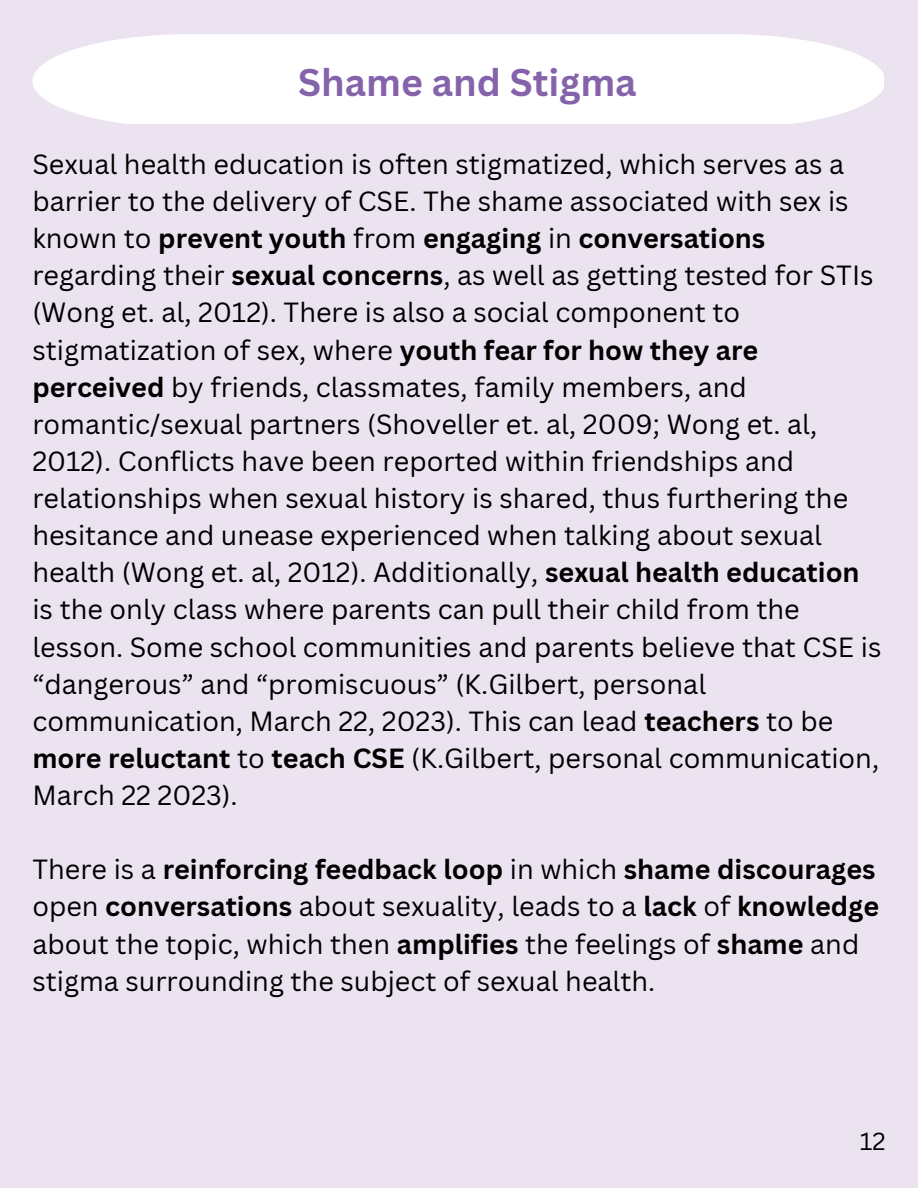
<style>
.page{position:relative;width:918px;height:1188px;background:#ece3f1}
.page>*{position:absolute;margin:0;border:0;box-sizing:border-box;transform-origin:0 0}
.t1{font:700 37.5px "Canva Sans";color:#8563ab}
.t2{font:27px/37.2px "Canva Sans";color:#000}
.t3{font:24px "Canva Sans";color:#000}
.s1{font-weight:700}
</style>
<div class="page">
<svg style="left:32px;top:34px;width:852px;height:89px;fill:#fff"></svg>
<h1 class="t1" style="left:298px;top:56px;width:340px">Shame and Stigma</h1>
<p class="t2" style="left:32px;top:145px;width:851px">Sexual health education is often stigmatized, which serves as a barrier to the delivery of CSE. The shame associated with sex is known to <span class="s1">prevent youth</span> from <span class="s1">engaging</span> in <span class="s1">conversations </span>regarding their <span class="s1">sexual concerns</span>, as well as getting tested for STIs (Wong et. al, 2012). There is also a social component to stigmatization of sex, where <span class="s1">youth fear for how they are perceived</span> by friends, classmates, family members, and romantic/sexual partners (Shoveller et. al, 2009; Wong et. al, 2012). Conflicts have been reported within friendships and relationships when sexual history is shared, thus furthering the hesitance and unease experienced when talking about sexual health (Wong et. al, 2012). Additionally, <span class="s1">sexual health education </span>is the only class where parents can pull their child from the lesson. Some school communities and parents believe that CSE is “dangerous” and “promiscuous” (K.Gilbert, personal communication, March 22, 2023). This can lead <span class="s1">teachers</span> to be <span class="s1">more reluctant</span> to <span class="s1">teach CSE</span> (K.Gilbert, personal communication, March 22 2023).</p>
<p class="t2" style="left:32px;top:850px;width:848px">There is a <span class="s1">reinforcing feedback loop</span> in which <span class="s1">shame discourages </span>open <span class="s1">conversations</span> about sexuality, leads to a <span class="s1">lack</span> of <span class="s1">knowledge </span>about the topic, which then <span class="s1">amplifies</span> the feelings of <span class="s1">shame</span> and stigma surrounding the subject of sexual health.</p>
<p class="t3" style="left:860px;top:1124px;width:27px">12</p>
</div>
